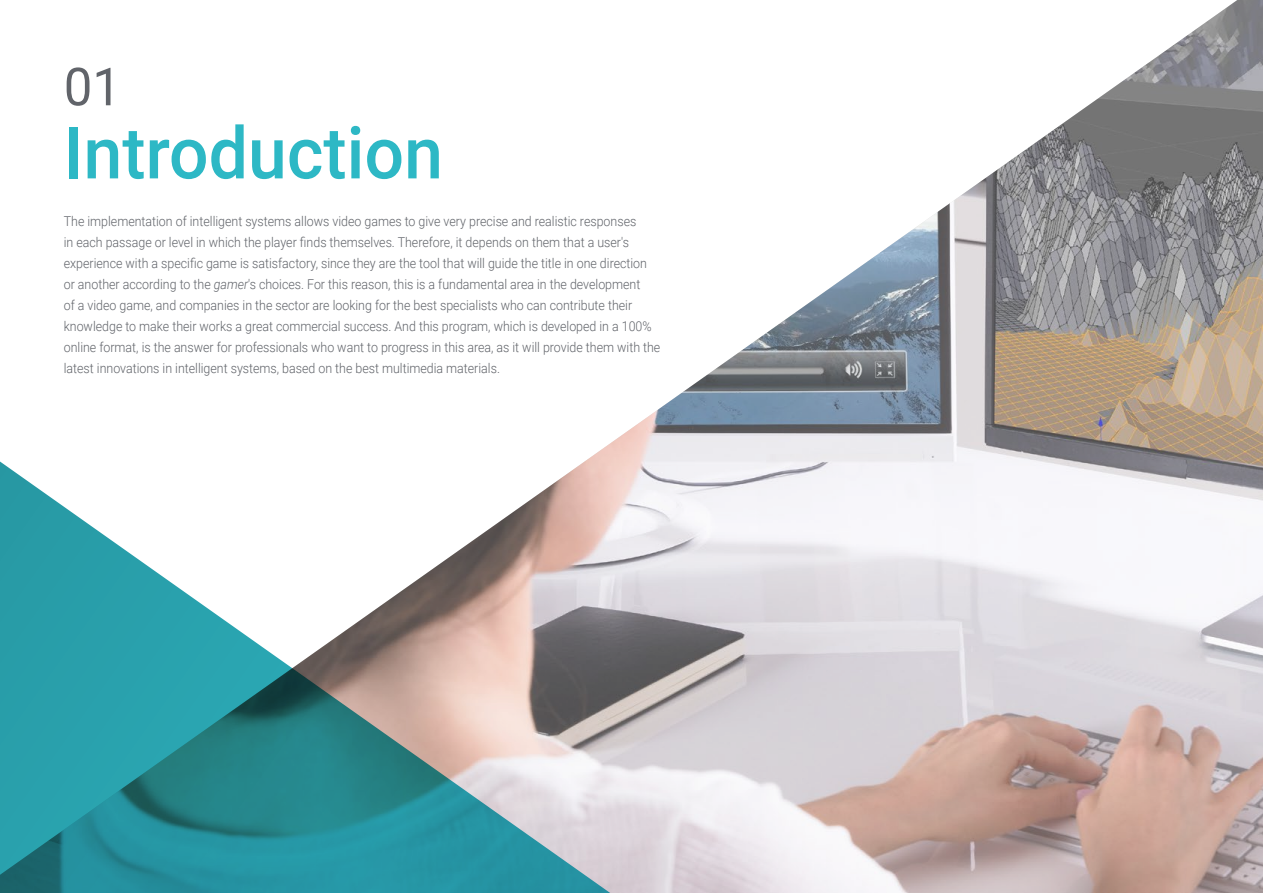
<style>
.page{position:relative;width:1263px;height:893px;background:#fff}
.page>*{position:absolute;margin:0;border:0;box-sizing:border-box;transform-origin:0 0}
.t1{font:500 72px "Roboto";color:#2db8c5}
.t2{font:52.5px "Roboto";color:#61646a}
.t3{font:300 13.5px/21px "Roboto";color:#61646a;scale:.92 1}
.s1{font-style:italic}
</style>
<div class="page">
<img style="left:607px;top:0;width:656px;height:893px">
<svg style="left:0;top:446px;width:640px;height:447px"></svg>
<h2 class="t2" style="left:64px;top:50px;width:59px">01</h2>
<h1 class="t1" style="left:64px;top:102px;width:381px">Introduction</h1>
<p class="t3" style="left:64px;top:211px;width:650px">The implementation of intelligent systems allows video games to give very precise and realistic responses<br>in each passage or level in which the player finds themselves. Therefore, it depends on them that a user's experience with a specific game is satisfactory, since they are the tool that will guide the title in one direction or another according to the <span class="s1">gamer</span>'s choices. For this reason, this is a fundamental area in the development<br>of a video game, and companies in the sector are looking for the best specialists who can contribute their knowledge to make their works a great commercial success. And this program, which is developed in a 100% online format, is the answer for professionals who want to progress in this area, as it will provide them with the latest innovations in intelligent systems, based on the best multimedia materials.</p>
</div>
